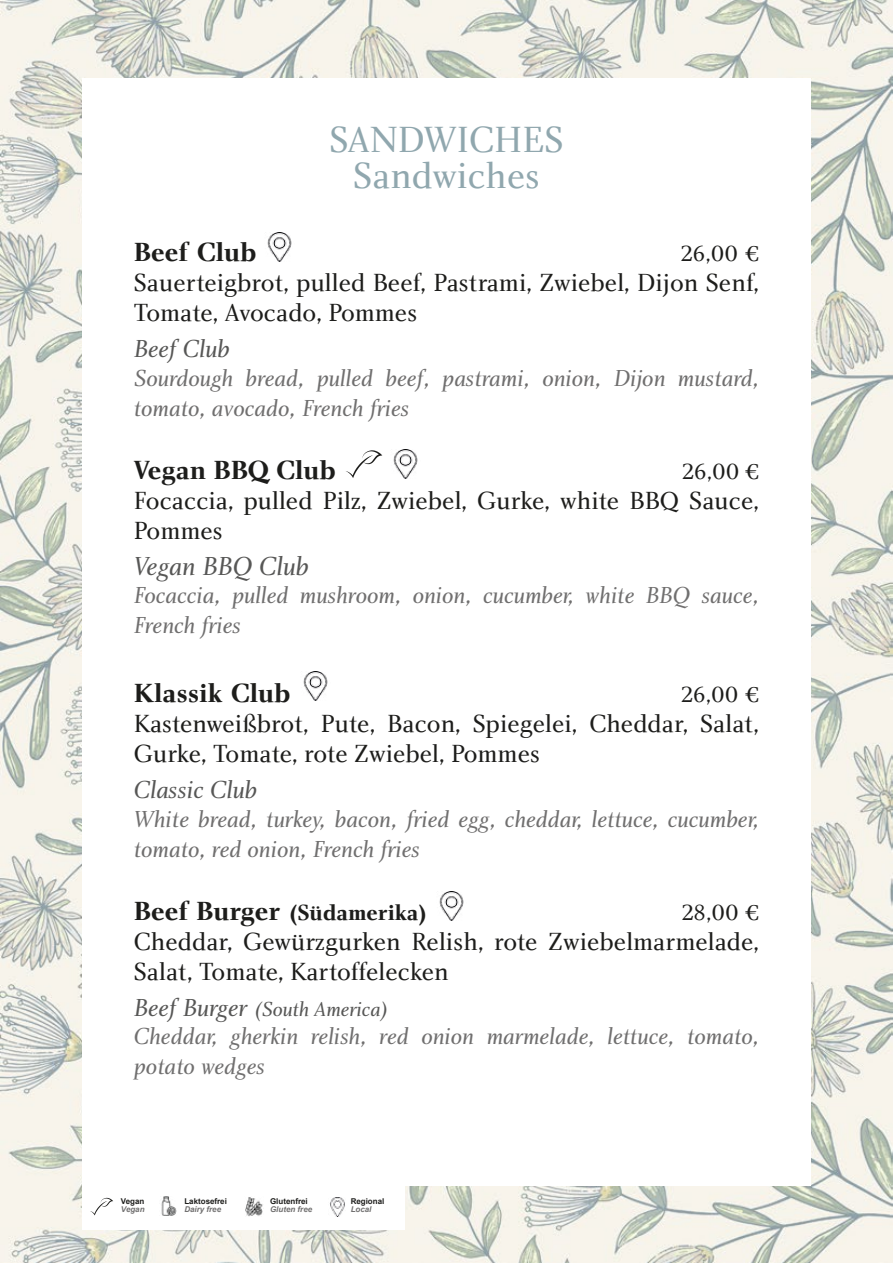
<style>
.page{position:relative;width:893px;height:1263px;background:#fff}
.page>*{position:absolute;margin:0;border:0;box-sizing:border-box;transform-origin:0 0}
.t1{font:37.5px/36px "Charlotte Book Plain";color:#90a7ae;text-align:center}
.t2{font:27px "Charlotte Bold Plain";color:#1d1d1b}
.t3{font:27px "Charlotte Book Italic Plain";color:#575756}
.t4{font:25.5px/30px "Charlotte Book Plain";color:#1d1d1b}
.t5{font:25.5px "Charlotte Book Italic Plain";color:#575756}
.t6{font:24px/30px "Charlotte Book Italic Plain";color:#706f6f}
.t7{font:22.5px "Charlotte Book Plain";letter-spacing:-.045em;color:#1d1d1b}
.t8{font:22.5px "Charlotte Bold Plain";color:#1d1d1b}
.t9{font:21px "Charlotte Book Italic Plain";color:#575756}
.t10{font:700 7.95px "Arial";color:#1d1d1b}
.t11{font:italic 700 7.95px "Arial";color:#706f6f}
.s1{font-size:27px}
.s2{font-size:25.5px}
</style>
<div class="page">
<img style="left:0;top:0;width:893px;height:1263px">
<div style="left:82px;top:78px;width:729px;height:1107px;background:#fff"></div>
<img style="left:267px;top:232px;width:25px;height:29px">
<img style="left:393px;top:449px;width:25px;height:30px">
<img style="left:303px;top:671px;width:25px;height:30px">
<img style="left:439px;top:891px;width:25px;height:29px">
<svg style="left:346px;top:450px;width:36px;height:28px"></svg>
<div style="left:82px;top:1182px;width:322px;height:47px;background:#fff"></div>
<svg style="left:90px;top:1198px;width:23px;height:17px"></svg>
<img style="left:245px;top:1197px;width:18px;height:19px">
<img style="left:161px;top:1196px;width:16px;height:19px">
<img style="left:330px;top:1198px;width:15px;height:18px">
<h1 class="t1" style="left:329px;top:122px;width:236px">SANDWICHES<br>Sandwiches</h1>
<p class="t2" style="left:134px;top:236px;width:124px">Beef Club</p>
<p class="t7" style="left:681px;top:241px;width:80px">26,00 €</p>
<p class="t4" style="left:134px;top:268px;width:627px">Sauerteigbrot, pulled Beef, Pastrami, Zwiebel, Dijon Senf,<br>Tomate, Avocado, Pommes</p>
<p class="t5" style="left:134px;top:335px;width:97px">Beef Club</p>
<p class="t6" style="left:134px;top:363px;width:627px">Sourdough bread, pulled beef, pastrami, onion, Dijon mustard, tomato, avocado, French fries</p>
<p class="t2" style="left:134px;top:454px;width:204px">Vegan BBQ Club</p>
<p class="t7" style="left:682px;top:459px;width:79px">26,00 €</p>
<p class="t4" style="left:134px;top:486px;width:627px">Focaccia, pulled Pilz, Zwiebel, Gurke, white BBQ Sauce,<br>Pommes</p>
<p class="t3" style="left:134px;top:551px;width:176px">Vegan BBQ Club</p>
<p class="t6" style="left:134px;top:581px;width:627px">Focaccia, pulled mushroom, onion, cucumber, white BBQ sauce,<br>French fries</p>
<p class="t2" style="left:134px;top:677px;width:158px">Klassik Club</p>
<p class="t7" style="left:681px;top:682px;width:80px">26,00 €</p>
<p class="t4" style="left:134px;top:709px;width:627px">Kastenweißbrot, Pute, Bacon, Spiegelei, Cheddar, Salat,<br>Gurke, Tomate, rote Zwiebel, Pommes</p>
<p class="t5" style="left:134px;top:776px;width:125px">Classic Club</p>
<p class="t6" style="left:134px;top:804px;width:627px">White bread, turkey, bacon, fried egg, cheddar, lettuce, cucumber, tomato, red onion, French fries</p>
<p class="t8" style="left:134px;top:899px;width:295px"><span class="s1">Beef Burger</span> (Südamerika)</p>
<p class="t7" style="left:681px;top:900px;width:79px">28,00 €</p>
<p class="t4" style="left:134px;top:927px;width:627px">Cheddar, Gewürzgurken Relish, rote Zwiebelmarmelade,<br>Salat, Tomate, Kartoffelecken</p>
<p class="t9" style="left:134px;top:997px;width:256px"><span class="s2">Beef Burger</span> (South America)</p>
<p class="t6" style="left:134px;top:1022px;width:627px">Cheddar, gherkin relish, red onion marmelade, lettuce, tomato, potato wedges</p>
<p class="t10" style="left:121px;top:1195px;width:25px">Vegan</p>
<p class="t11" style="left:121px;top:1203px;width:25px">Vegan</p>
<p class="t10" style="left:184px;top:1195px;width:44px">Laktosefrei</p>
<p class="t11" style="left:184px;top:1203px;width:38px">Dairy free</p>
<p class="t10" style="left:270px;top:1195px;width:39px">Glutenfrei</p>
<p class="t11" style="left:270px;top:1204px;width:44px">Gluten free</p>
<p class="t10" style="left:351px;top:1195px;width:35px">Regional</p>
<p class="t11" style="left:351px;top:1204px;width:22px">Local</p>
</div>
